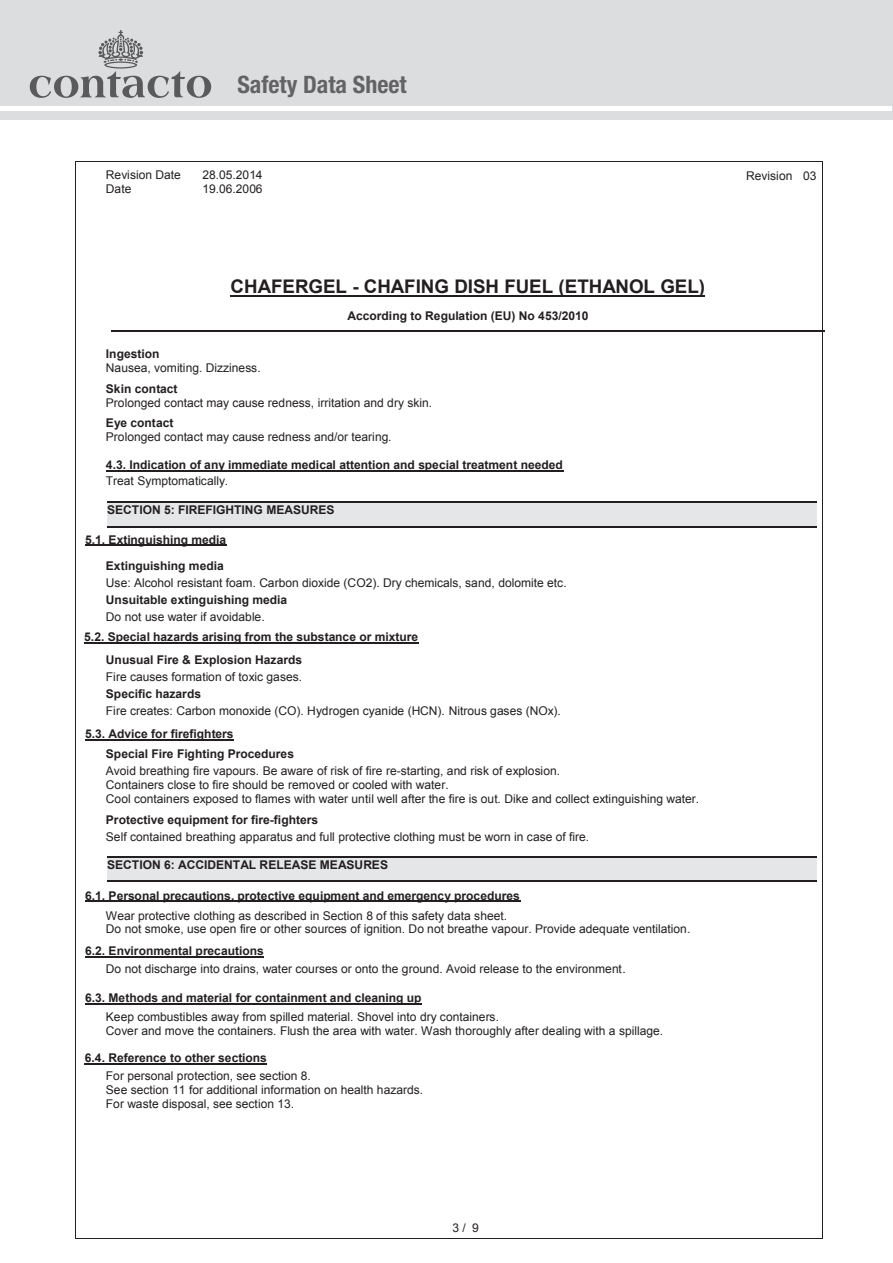
<style>
.page{position:relative;width:893px;height:1263px;background:#fff}
.page>*{position:absolute;margin:0;border:0;box-sizing:border-box;transform-origin:0 0}
.t1{font:700 condensed 24px "Helvetica Neue LT Std";color:#636366}
.t2{font:700 18.75px "Arial";letter-spacing:-.005em;color:#231f20}
.t3{font:12px/13.8px "Arial";letter-spacing:.005em;color:#231f20}
.t4{font:700 12px/23.4px "Arial";color:#231f20}
</style>
<div class="page">
<div style="left:0;top:0;width:893px;height:119px;background:#dcdddf"></div>
<div style="left:1px;top:106px;width:891px;height:5px;background:#fff"></div>
<svg style="left:30px;top:30px;width:181px;height:68px"></svg>
<hr style="left:231px;top:295px;width:474px;height:2px;background:#231f20">
<hr style="left:111px;top:330px;width:714px;height:2px;background:#231f20">
<hr style="left:106px;top:470px;width:457px;height:1px;background:#231f20">
<div style="left:107px;top:503px;width:710px;height:23px;background:#e5e6e8"></div>
<hr style="left:107px;top:502px;width:710px;height:1px;background:#231f20">
<hr style="left:107px;top:526px;width:710px;height:1px;background:#231f20">
<hr style="left:85px;top:545px;width:141px;height:1px;background:#231f20">
<hr style="left:84px;top:642px;width:335px;height:1px;background:#231f20">
<hr style="left:85px;top:739px;width:149px;height:2px;background:#231f20">
<div style="left:107px;top:857px;width:710px;height:23px;background:#e5e6e8"></div>
<hr style="left:107px;top:856px;width:710px;height:1px;background:#231f20">
<hr style="left:107px;top:880px;width:710px;height:1px;background:#231f20">
<hr style="left:85px;top:901px;width:435px;height:1px;background:#231f20">
<hr style="left:85px;top:956px;width:179px;height:1px;background:#231f20">
<hr style="left:85px;top:1003px;width:337px;height:1px;background:#231f20">
<hr style="left:85px;top:1063px;width:182px;height:1px;background:#231f20">
<hr style="left:75px;top:161px;width:747px;height:1px;background:#231f20">
<hr style="left:75px;top:162px;width:1px;height:1076px;background:#231f20">
<hr style="left:822px;top:162px;width:1px;height:1076px;background:#231f20">
<hr style="left:75px;top:1238px;width:747px;height:1px;background:#231f20">
<h1 class="t1" style="left:237px;top:70px;width:171px">Safety Data Sheet</h1>
<p class="t3" style="left:106px;top:168px;width:77px">Revision Date</p>
<p class="t3" style="left:202px;top:168px;width:62px">28.05.2014</p>
<p class="t3" style="left:106px;top:182px;width:27px">Date</p>
<p class="t3" style="left:202px;top:182px;width:62px">19.06.2006</p>
<h2 class="t2" style="left:231px;top:274px;width:476px">CHAFERGEL - CHAFING DISH FUEL (ETHANOL GEL)</h2>
<p class="t4" style="left:348px;top:304px;width:242px">According to Regulation (EU) No 453/2010</p>
<p class="t4" style="left:106px;top:342px;width:55px">Ingestion</p>
<p class="t3" style="left:106px;top:361px;width:156px">Nausea, vomiting. Dizziness.</p>
<p class="t4" style="left:106px;top:377px;width:73px">Skin contact</p>
<p class="t3" style="left:106px;top:396px;width:328px">Prolonged contact may cause redness, irritation and dry skin.</p>
<p class="t4" style="left:106px;top:412px;width:69px">Eye contact</p>
<p class="t3" style="left:106px;top:430px;width:287px">Prolonged contact may cause redness and/or tearing.</p>
<p class="t4" style="left:106px;top:453px;width:458px">4.3. Indication of any immediate medical attention and special treatment needed</p>
<p class="t3" style="left:106px;top:474px;width:124px">Treat Symptomatically.</p>
<p class="t4" style="left:107px;top:499px;width:229px">SECTION 5: FIREFIGHTING MEASURES</p>
<p class="t4" style="left:85px;top:528px;width:143px">5.1. Extinguishing media</p>
<p class="t4" style="left:106px;top:555px;width:119px">Extinguishing media</p>
<p class="t3" style="left:106px;top:576px;width:462px">Use: Alcohol resistant foam. Carbon dioxide (CO2). Dry chemicals, sand, dolomite etc.</p>
<p class="t4" style="left:106px;top:588px;width:183px">Unsuitable extinguishing media</p>
<p class="t3" style="left:106px;top:610px;width:160px">Do not use water if avoidable.</p>
<p class="t4" style="left:106px;top:625px;width:314px;text-indent:-22px">5.2. Special hazards arising from the substance or mixture<br>Unusual Fire &amp; Explosion Hazards</p>
<p class="t3" style="left:106px;top:670px;width:198px">Fire causes formation of toxic gases.</p>
<p class="t4" style="left:106px;top:682px;width:97px">Specific hazards</p>
<p class="t3" style="left:106px;top:704px;width:456px">Fire creates: Carbon monoxide (CO). Hydrogen cyanide (HCN). Nitrous gases (NOx).</p>
<p class="t4" style="left:106px;top:724px;width:190px;line-height:20px;text-indent:-21px">5.3. Advice for firefighters<br>Special Fire Fighting Procedures</p>
<p class="t3" style="left:106px;top:764px;width:595px">Avoid breathing fire vapours. Be aware of risk of fire re-starting, and risk of explosion.<br>Containers close to fire should be removed or cooled with water.<br>Cool containers exposed to flames with water until well after the fire is out. Dike and collect extinguishing water.</p>
<p class="t4" style="left:106px;top:808px;width:214px">Protective equipment for fire-fighters</p>
<p class="t3" style="left:106px;top:829px;width:485px">Self contained breathing apparatus and full protective clothing must be worn in case of fire.</p>
<p class="t4" style="left:107px;top:853px;width:282px">SECTION 6: ACCIDENTAL RELEASE MEASURES</p>
<p class="t4" style="left:85px;top:884px;width:436px">6.1. Personal precautions, protective equipment and emergency procedures</p>
<p class="t3" style="left:106px;top:909px;width:586px">Wear protective clothing as described in Section 8 of this safety data sheet.<br>Do not smoke, use open fire or other sources of ignition. Do not breathe vapour. Provide adequate ventilation.</p>
<p class="t4" style="left:85px;top:939px;width:180px">6.2. Environmental precautions</p>
<p class="t3" style="left:106px;top:962px;width:521px">Do not discharge into drains, water courses or onto the ground. Avoid release to the environment.</p>
<p class="t4" style="left:85px;top:986px;width:338px">6.3. Methods and material for containment and cleaning up</p>
<p class="t3" style="left:106px;top:1010px;width:559px">Keep combustibles away from spilled material. Shovel into dry containers.<br>Cover and move the containers. Flush the area with water. Wash thoroughly after dealing with a spillage.</p>
<p class="t4" style="left:85px;top:1046px;width:184px">6.4. Reference to other sections</p>
<p class="t3" style="left:106px;top:1069px;width:319px">For personal protection, see section 8.<br>See section 11 for additional information on health hazards.<br>For waste disposal, see section 13.</p>
<p class="t3" style="left:746px;top:169px;width:72px">Revision 03</p>
<p class="t3" style="left:453px;top:1221px;width:28px">3/ 9</p>
</div>
